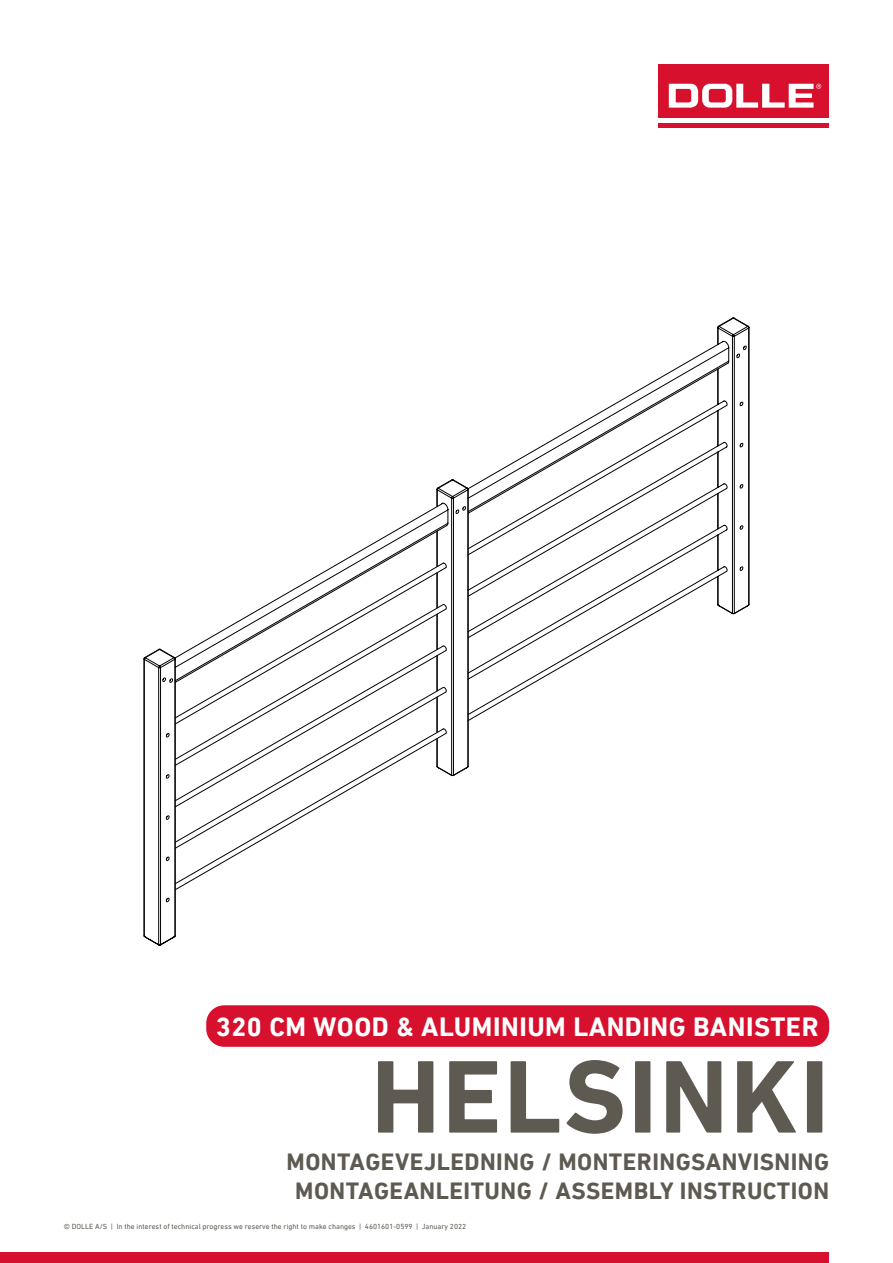
<style>
.page{position:relative;width:893px;height:1263px;background:#fff}
.page>*{position:absolute;margin:0;border:0;box-sizing:border-box;transform-origin:0 0}
.t1{font:700 105px "DIN Next LT Pro";letter-spacing:.02em;color:#5e5a52}
.t2{font:700 27px "DIN Next LT Pro";letter-spacing:.02em;color:#fff}
.t3{font:700 24px/28.8px "DIN Next LT Pro";letter-spacing:.02em;color:#5e5a52;text-align:center}
.t4{font:7.5px "DIN Next LT Pro";color:#5e5a52}
</style>
<div class="page">
<div style="left:659px;top:64px;width:170px;height:64px;background:#d7102d"></div>
<hr style="left:659px;top:118px;width:170px;height:4px;background:#fff">
<svg style="left:669px;top:84px;width:152px;height:24px"></svg>
<div style="left:0;top:1252px;width:829px;height:11px;background:#d7102d"></div>
<div style="left:206px;top:1005px;width:623px;height:42px;background:#d7102d;border-radius:18px"></div>
<svg style="left:749px;top:326px;width:1px;height:279px"></svg>
<svg style="left:144px;top:648px;width:309px;height:288px"></svg>
<svg style="left:162px;top:345px;width:585px;height:431px"></svg>
<p class="t2" style="left:216px;top:1011px;width:604px">320 CM WOOD &amp; ALUMINIUM LANDING BANISTER</p>
<p class="t1" style="left:371px;top:1035px;width:460px">HELSINKI</p>
<p class="t3" style="left:287px;top:1148px;width:544px">MONTAGEVEJLEDNING / MONTERINGSANVISNING<br>MONTAGEANLEITUNG / ASSEMBLY INSTRUCTION</p>
<p class="t4" style="left:64px;top:1222px;width:404px">© DOLLE A/S | In the interest of technical progress we reserve the right to make changes | 4601601-0599 | January 2022</p>
</div>
